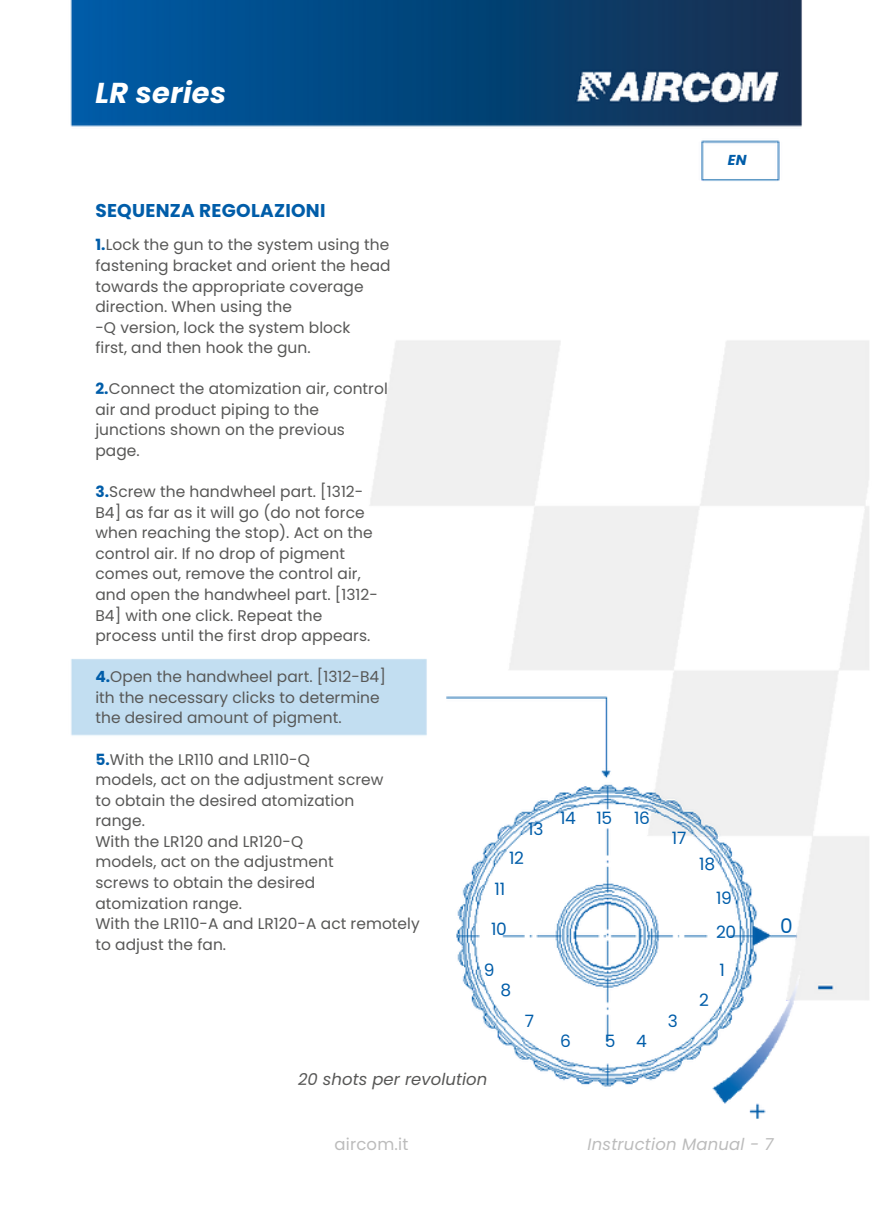
<style>
.page{position:relative;width:873px;height:1224px;background:#fff}
.page>*{position:absolute;margin:0;border:0;box-sizing:border-box;transform-origin:0 0}
.t1{font:italic 700 28.8px "Poppins";letter-spacing:.015em;color:#fff}
.t2{font:20.2px "Poppins";color:#005da9}
.t3{font:700 18.6px "Poppins";letter-spacing:.015em;color:#005da9}
.t4{font:17px "Poppins";letter-spacing:-.015em;color:#005da9}
.t5{font:italic 16.4px "Poppins";letter-spacing:.005em;color:#575756}
.t6{font:italic 16.4px "Poppins";letter-spacing:.015em;color:#bcbcbc}
.t7{font:16.4px "Poppins";letter-spacing:.015em;color:#bcbcbc}
.t8{font:15.4px/20.6px "Poppins";letter-spacing:.005em;color:#575756}
.t9{font:italic 700 14.4px "Poppins";color:#005da9}
.s1{font-weight:700;color:#005da9}
</style>
<div class="page">
<img style="left:70px;top:0;width:732px;height:181px">
<img style="left:71px;top:341px;width:798px;height:778px">
<p class="t1" style="left:95px;top:72px;width:132px">LR series</p>
<p class="t3" style="left:95px;top:197px;width:232px">SEQUENZA REGOLAZIONI</p>
<p class="t8" style="left:95px;top:235px;width:297px"><span class="s1">1.</span>Lock the gun to the system using the fastening bracket and orient the head</p>
<p class="t8" style="left:95px;top:276px;width:270px">towards the appropriate coverage</p>
<p class="t8" style="left:95px;top:296px;width:198px">direction. When using the</p>
<p class="t8" style="left:95px;top:317px;width:257px">-Q version, lock the system block</p>
<p class="t8" style="left:95px;top:338px;width:217px">first, and then hook the gun.</p>
<p class="t8" style="left:95px;top:379px;width:294px"><span class="s1">2.</span>Connect the atomization air, control</p>
<p class="t8" style="left:95px;top:399px;width:225px">air and product piping to the</p>
<p class="t8" style="left:95px;top:420px;width:251px">junctions shown on the previous</p>
<p class="t8" style="left:95px;top:440px;width:46px">page.</p>
<p class="t8" style="left:95px;top:482px;width:270px"><span class="s1">3.</span>Screw the handwheel part. [1312-</p>
<p class="t8" style="left:95px;top:502px;width:271px">B4] as far as it will go (do not force</p>
<p class="t8" style="left:95px;top:523px;width:279px">when reaching the stop). Act on the</p>
<p class="t8" style="left:95px;top:543px;width:251px">control air. If no drop of pigment</p>
<p class="t8" style="left:95px;top:564px;width:267px">comes out, remove the control air,</p>
<p class="t8" style="left:95px;top:584px;width:284px">and open the handwheel part. [1312-</p>
<p class="t8" style="left:95px;top:605px;width:228px">B4] with one click. Repeat the</p>
<p class="t8" style="left:95px;top:625px;width:277px">process until the first drop appears.</p>
<p class="t8" style="left:95px;top:667px;width:292px"><span class="s1">4.</span>Open the handwheel part. [1312-B4]</p>
<p class="t8" style="left:95px;top:687px;width:286px">ith the necessary clicks to determine</p>
<p class="t8" style="left:95px;top:708px;width:248px">the desired amount of pigment.</p>
<p class="t8" style="left:95px;top:749px;width:216px"><span class="s1">5.</span>With the LR110 and LR110-Q</p>
<p class="t8" style="left:95px;top:769px;width:290px">models, act on the adjustment screw</p>
<p class="t8" style="left:95px;top:790px;width:260px">to obtain the desired atomization</p>
<p class="t8" style="left:95px;top:811px;width:51px">range.</p>
<p class="t8" style="left:95px;top:831px;width:209px">With the LR120 and LR120-Q</p>
<p class="t8" style="left:95px;top:852px;width:240px">models, act on the adjustment</p>
<p class="t8" style="left:95px;top:872px;width:221px">screws to obtain the desired</p>
<p class="t8" style="left:95px;top:893px;width:148px">atomization range.</p>
<p class="t8" style="left:95px;top:913px;width:326px">With the LR110-A and LR120-A act remotely to adjust the fan.</p>
<p class="t4" style="left:528px;top:817px;width:17px">13</p>
<p class="t4" style="left:509px;top:846px;width:16px">12</p>
<p class="t4" style="left:495px;top:877px;width:12px">11</p>
<p class="t4" style="left:491px;top:917px;width:17px">10</p>
<p class="t4" style="left:484px;top:958px;width:12px">9</p>
<p class="t4" style="left:501px;top:978px;width:12px">8</p>
<p class="t4" style="left:525px;top:1009px;width:11px">7</p>
<p class="t5" style="left:298px;top:1068px;width:191px">20 shots per revolution</p>
<p class="t4" style="left:560px;top:806px;width:17px">14</p>
<p class="t4" style="left:596px;top:806px;width:17px">15</p>
<p class="t4" style="left:634px;top:806px;width:17px">16</p>
<p class="t4" style="left:560px;top:1029px;width:12px">6</p>
<p class="t4" style="left:605px;top:1029px;width:12px">5</p>
<p class="t4" style="left:636px;top:1029px;width:12px">4</p>
<p class="t9" style="left:728px;top:150px;width:20px">EN</p>
<p class="t4" style="left:672px;top:826px;width:16px">17</p>
<p class="t4" style="left:668px;top:1009px;width:12px">3</p>
<p class="t4" style="left:699px;top:852px;width:17px">18</p>
<p class="t4" style="left:716px;top:886px;width:17px">19</p>
<p class="t4" style="left:716px;top:920px;width:22px">20</p>
<p class="t4" style="left:699px;top:989px;width:11px">2</p>
<p class="t4" style="left:719px;top:958px;width:7px">1</p>
<p class="t2" style="left:780px;top:911px;width:14px">0</p>
<p class="t7" style="left:334px;top:1133px;width:76px">aircom.it</p>
<p class="t6" style="left:588px;top:1133px;width:187px">Instruction Manual - 7</p>
</div>
